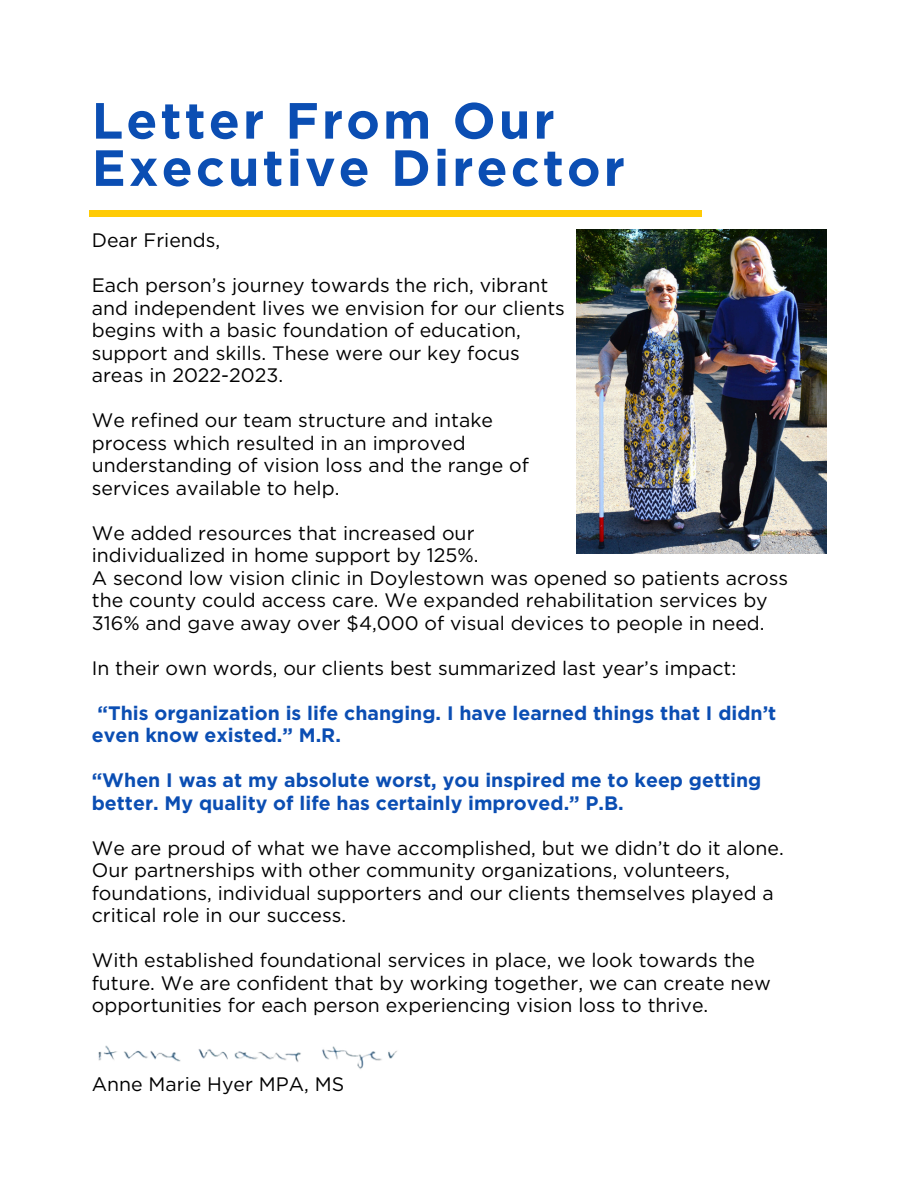
<style>
.page{position:relative;width:918px;height:1188px;background:#fff}
.page>*{position:absolute;margin:0;border:0;box-sizing:border-box;transform-origin:0 0}
.t1{font:700 50.85px/47.2px "Gotham";letter-spacing:.06em;color:#0b4eb3}
.t2{font:19.5px/22.5px "Gotham";color:#000}
.t3{font:700 19.5px/22.5px "Gotham";color:#0b4eb3}
</style>
<div class="page">
<div style="left:90px;top:210px;width:612px;height:6px;background:#ffcb05"></div>
<img style="left:98px;top:1045px;width:299px;height:24px">
<img style="left:576px;top:230px;width:250px;height:324px">
<p class="t1" style="left:92px;top:97px;width:535px">Letter From Our<br>Executive Director</p>
<p class="t2" style="left:92px;top:229px;width:130px">Dear Friends,</p>
<p class="t2" style="left:92px;top:274px;width:475px">Each person’s journey towards the rich, vibrant and independent lives we envision for our clients begins with a basic foundation of education, support and skills. These were our key focus areas in 2022-2023.</p>
<p class="t2" style="left:92px;top:409px;width:439px">We refined our team structure and intake process which resulted in an improved understanding of vision loss and the range of services available to help.</p>
<p class="t2" style="left:92px;top:521px;width:388px">We added resources that increased our individualized in home support by 125%.</p>
<p class="t2" style="left:92px;top:566px;width:698px">A second low vision clinic in Doylestown was opened so patients across the county could access care. We expanded rehabilitation services by<br>316% and gave away over $4,000 of visual devices to people in need.</p>
<p class="t2" style="left:92px;top:656px;width:646px">In their own words, our clients best summarized last year’s impact:</p>
<h2 class="t3" style="left:92px;top:701px;width:686px;text-indent:6px">“This organization is life changing. I have learned things that I didn’t even know existed.” M.R.</h2>
<h2 class="t3" style="left:92px;top:769px;width:671px">“When I was at my absolute worst, you inspired me to keep getting better. My quality of life has certainly improved.” P.B.</h2>
<p class="t2" style="left:92px;top:836px;width:694px">We are proud of what we have accomplished, but we didn’t do it alone.<br>Our partnerships with other community organizations, volunteers, foundations, individual supporters and our clients themselves played a critical role in our success.</p>
<p class="t2" style="left:92px;top:949px;width:681px">With established foundational services in place, we look towards the future. We are confident that by working together, we can create new opportunities for each person experiencing vision loss to thrive.</p>
<p class="t2" style="left:92px;top:1072px;width:254px">Anne Marie Hyer MPA, MS</p>
</div>
